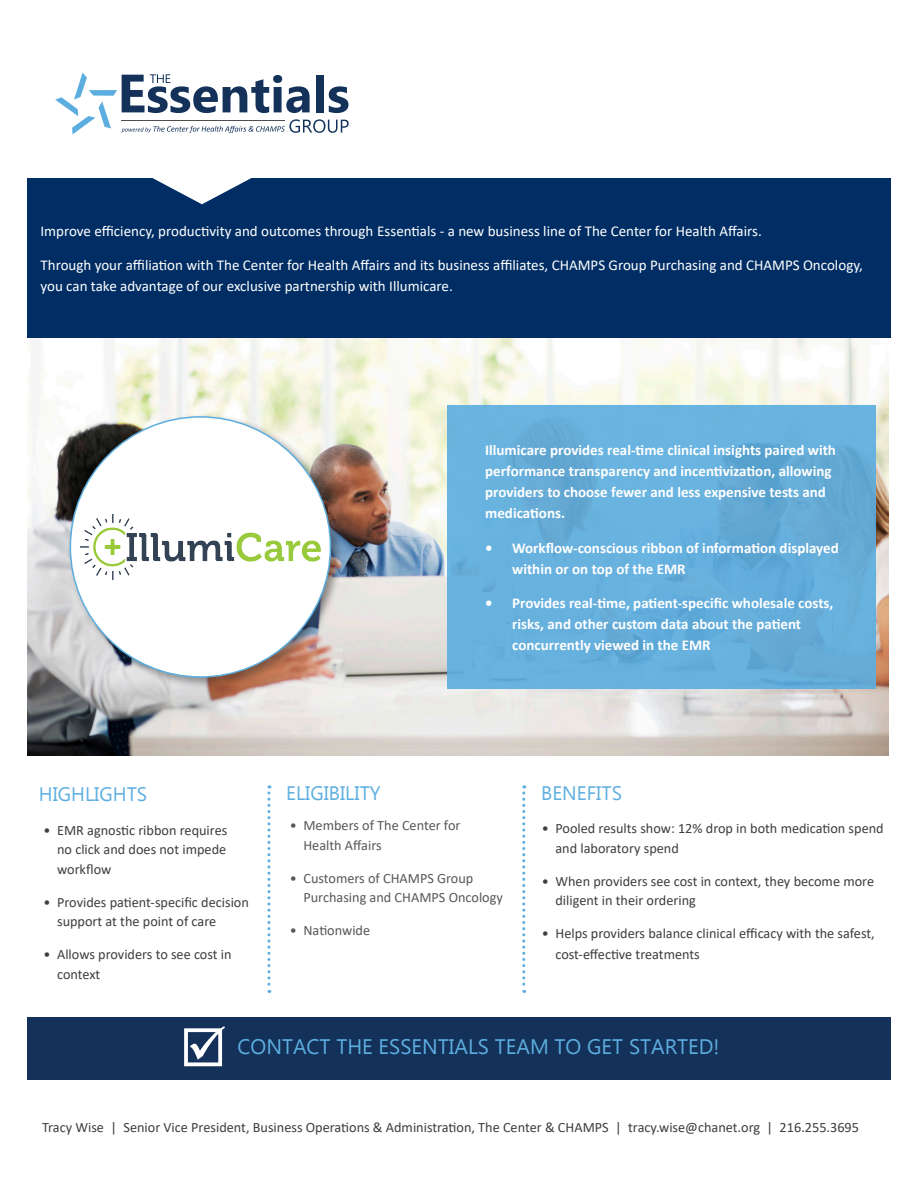
<style>
.page{position:relative;width:918px;height:1188px;background:#fff}
.page>*{position:absolute;margin:0;border:0;box-sizing:border-box;transform-origin:0 0}
.t1{font:21px "Ebrima";color:#5daee0}
.t2{font:19.5px "Ebrima";color:#5daee0}
.t3{font:700 15px/21px "Calibri";color:#fff}
.t4{font:15px/21px "Calibri";color:#fff}
.t5{font:14.25px/19.5px "Calibri";color:#3e3e3f}
.t6{font:14.25px/19.5px "Calibri";color:#57585a}
</style>
<div class="page">
<img style="left:28px;top:338px;width:861px;height:418px">
<div style="left:27px;top:178px;width:864px;height:160px;background:#002e64"></div>
<div style="left:27px;top:1017px;width:864px;height:63px;background:#133159"></div>
<div style="left:447px;top:405px;width:429px;height:283px;background:linear-gradient(to right,#68b2df,#64acd8)"></div>
<svg style="left:267px;top:785px;width:3px;height:208px"></svg>
<svg style="left:522px;top:785px;width:3px;height:208px"></svg>
<div style="left:67px;top:414px;width:277px;height:276px;background:#231f20;opacity:.44"></div>
<div style="left:70px;top:417px;width:260px;height:260px;background:#fff;border-radius:50%"></div>
<img style="left:81px;top:515px;width:239px;height:64px">
<svg style="left:55px;top:73px;width:294px;height:131px"></svg>
<p class="t4" style="left:40px;top:220px;width:723px">Improve efficiency, productivity and outcomes through Essentials - a new business line of The Center for Health Affairs.</p>
<p class="t4" style="left:40px;top:255px;width:824px">Through your affiliation with The Center for Health Affairs and its business affiliates, CHAMPS Group Purchasing and CHAMPS Oncology, you can take advantage of our exclusive partnership with Illumicare.</p>
<p class="t3" style="left:485px;top:439px;width:352px">Illumicare provides real-time clinical insights paired with performance transparency and incentivization, allowing providers to choose fewer and less expensive tests and medications.</p>
<p class="t3" style="left:512px;top:537px;width:328px;text-indent:-27px">• Workflow-conscious ribbon of information displayed within or on top of the EMR</p>
<p class="t3" style="left:512px;top:592px;width:323px;text-indent:-27px">• Provides real-time, patient-specific wholesale costs, risks, and other custom data about the patient concurrently viewed in the EMR</p>
<p class="t2" style="left:39px;top:779px;width:110px">HIGHLIGHTS</p>
<p class="t2" style="left:286px;top:779px;width:96px">ELIGIBILITY</p>
<p class="t2" style="left:541px;top:778px;width:82px">BENEFITS</p>
<p class="t5" style="left:57px;top:820px;width:172px;text-align:justify;text-indent:-14px">• EMR agnostic ribbon requires no click and does not impede workflow</p>
<p class="t5" style="left:57px;top:892px;width:193px;text-indent:-14px">• Provides patient-specific decision support at the point of care</p>
<p class="t5" style="left:57px;top:945px;width:176px;text-indent:-14px">• Allows providers to see cost in context</p>
<p class="t6" style="left:303px;top:816px;width:159px;text-indent:-14px">• Members of The Center for<br>Health Affairs</p>
<p class="t6" style="left:303px;top:868px;width:201px;text-indent:-14px">• Customers of CHAMPS Group<br>Purchasing and CHAMPS Oncology</p>
<p class="t6" style="left:290px;top:921px;width:82px">• Nationwide</p>
<p class="t5" style="left:555px;top:819px;width:330px;text-indent:-14px">• Pooled results show: 12% drop in both medication spend and laboratory spend</p>
<p class="t5" style="left:555px;top:871px;width:320px;text-indent:-14px">• When providers see cost in context, they become more diligent in their ordering</p>
<p class="t5" style="left:555px;top:923px;width:321px;line-height:21px;text-indent:-14px">• Helps providers balance clinical efficacy with the safest, cost-effective treatments</p>
<p class="t1" style="left:238px;top:1031px;width:484px">CONTACT THE ESSENTIALS TEAM TO GET STARTED!</p>
<p class="t5" style="left:42px;top:1118px;width:818px">Tracy Wise | Senior Vice President, Business Operations &amp; Administration, The Center &amp; CHAMPS | tracy.wise@chanet.org | 216.255.3695</p>
</div>
